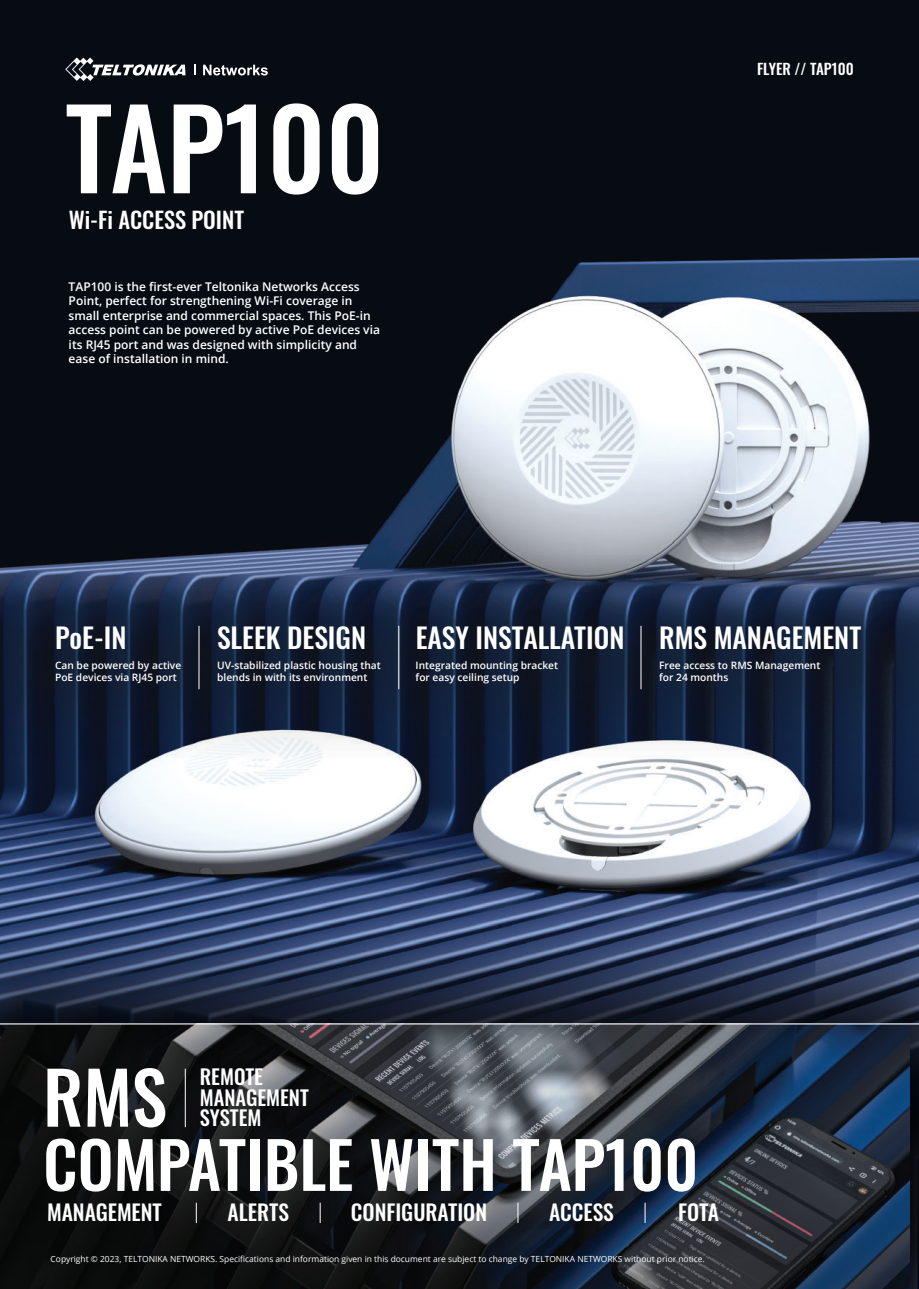
<style>
.page{position:relative;width:919px;height:1289px;background:#fff}
.page>*{position:absolute;margin:0;border:0;box-sizing:border-box;transform-origin:0 0}
.t1{font:500 109.5px "Oswald";letter-spacing:-.005em;color:#fff}
.t2{font:500 71.55px "Oswald";color:#fff}
.t3{font:500 63.9px "Oswald";color:#fff}
.t4{font:500 27.75px "Oswald";color:#fff}
.t5{font:500 22.5px "Oswald";color:#fff}
.t6{font:500 21.6px "Oswald";color:#fff}
.t7{font:500 20.4px/20.4px "Oswald";color:#fff}
.t8{font:500 15px "Oswald";letter-spacing:-.005em;color:#fff}
.t9{font:600 12px/14.4px "Open Sans";color:#fff}
.t10{font:600 10.2px/12.3px "Open Sans";color:#fff}
.t11{font:8.4px "Open Sans";color:#fff}
</style>
<div class="page">
<img style="left:0;top:0;width:918px;height:879px">
<img style="left:0;top:555px;width:918px;height:202px">
<svg style="left:65px;top:57px;width:120px;height:24px"></svg>
<svg style="left:203px;top:65px;width:65px;height:11px"></svg>
<hr style="left:198px;top:626px;width:1px;height:63px;background:#fff">
<hr style="left:398px;top:626px;width:1px;height:63px;background:#fff">
<hr style="left:640px;top:626px;width:1px;height:63px;background:#fff">
<img style="left:0;top:879px;width:918px;height:144px">
<svg style="left:0;top:1024px;width:918px;height:264px;background:#242a32"></svg>
<hr style="left:185px;top:1068px;width:1px;height:59px;background:#fff">
<svg style="left:196px;top:1202px;width:1px;height:20px"></svg>
<svg style="left:320px;top:1202px;width:1px;height:20px"></svg>
<svg style="left:517px;top:1202px;width:1px;height:20px"></svg>
<svg style="left:644px;top:1202px;width:1px;height:20px"></svg>
<h1 class="t1" style="left:65px;top:51px;width:320px">TAP100</h1>
<h3 class="t5" style="left:69px;top:200px;width:177px">Wi-Fi ACCESS POINT</h3>
<p class="t9" style="left:69px;top:279px;width:313px">TAP100 is the first-ever Teltonika Networks Access Point, perfect for strengthening Wi-Fi coverage in small enterprise and commercial spaces. This PoE-in access point can be powered by active PoE devices via its RJ45 port and was designed with simplicity and ease of installation in mind.</p>
<p class="t8" style="left:757px;top:56px;width:98px">FLYER // TAP100</p>
<h3 class="t4" style="left:55px;top:613px;width:73px">PoE-IN</h3>
<h3 class="t4" style="left:217px;top:613px;width:150px">SLEEK DESIGN</h3>
<h3 class="t4" style="left:415px;top:613px;width:210px">EASY INSTALLATION</h3>
<h3 class="t4" style="left:659px;top:613px;width:203px">RMS MANAGEMENT</h3>
<p class="t10" style="left:55px;top:659px;width:128px">Can be powered by active<br>PoE devices via RJ45 port</p>
<p class="t10" style="left:415px;top:659px;width:144px">Integrated mounting bracket for easy ceiling setup</p>
<p class="t10" style="left:217px;top:659px;width:165px">UV-stabilized plastic housing that blends in with its environment</p>
<p class="t10" style="left:659px;top:659px;width:163px">Free access to RMS Management for 24 months</p>
<h2 class="t2" style="left:43px;top:1033px;width:125px">RMS</h2>
<h3 class="t7" style="left:200px;top:1064px;width:110px">REMOTE<br>MANAGEMENT<br>SYSTEM</h3>
<h3 class="t3" style="left:43px;top:1107px;width:656px">COMPATIBLE WITH TAP100</h3>
<h3 class="t6" style="left:47px;top:1192px;width:116px">MANAGEMENT</h3>
<h3 class="t6" style="left:228px;top:1192px;width:63px">ALERTS</h3>
<h3 class="t6" style="left:351px;top:1192px;width:138px">CONFIGURATION</h3>
<h3 class="t6" style="left:549px;top:1192px;width:66px">ACCESS</h3>
<h3 class="t6" style="left:678px;top:1192px;width:43px">FOTA</h3>
<p class="t11" style="left:51px;top:1253px;width:655px">Copyright © 2023, TELTONIKA NETWORKS. Specifications and information given in this document are subject to change by TELTONIKA NETWORKS without prior notice.</p>
</div>
